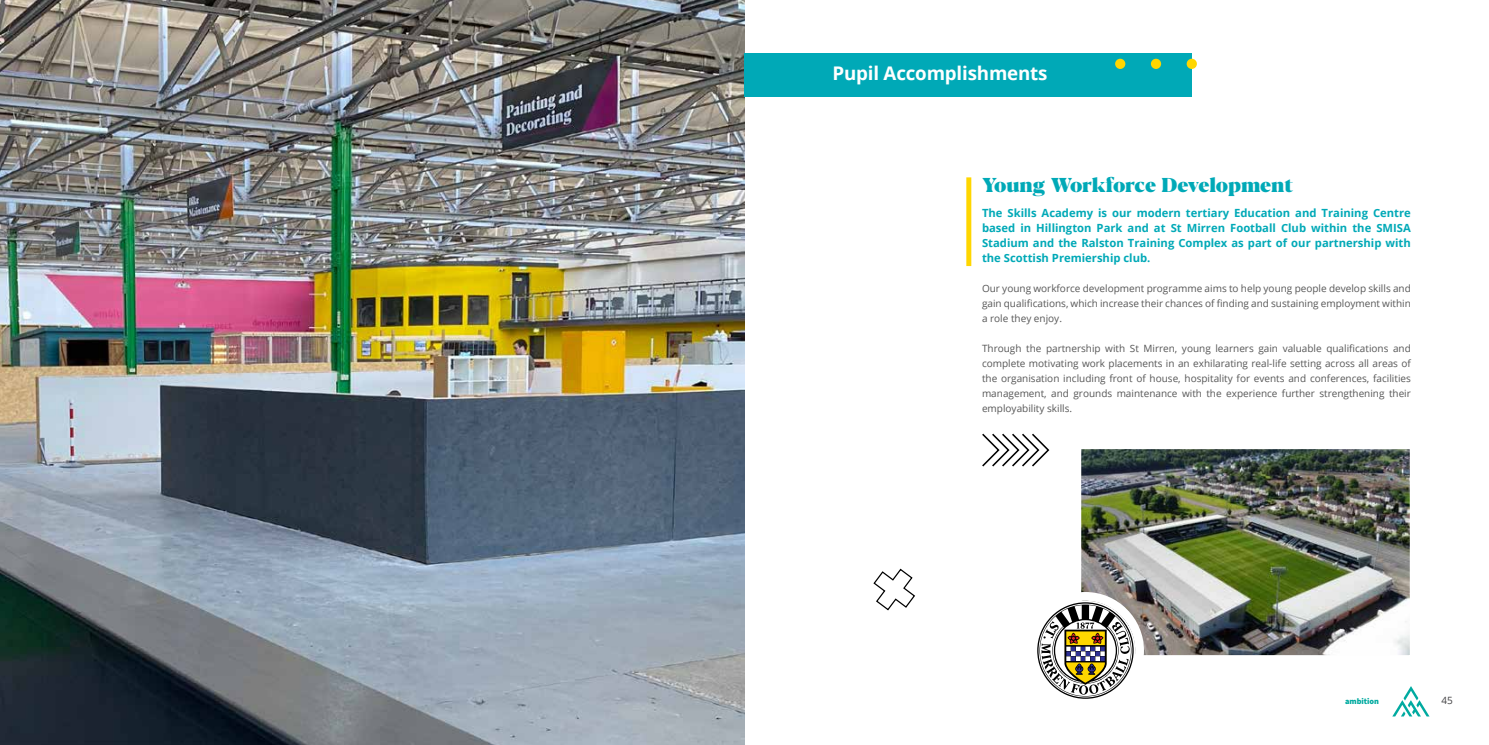
<style>
.page{position:relative;width:1489px;height:745px;background:#fff}
.page>*{position:absolute;margin:0;border:0;box-sizing:border-box;transform-origin:0 0}
.t1{font:800 20px "Blacker Display";letter-spacing:-.015em;color:#00a9b7}
.t2{font:700 18.75px "Open Sans";letter-spacing:-.01em;color:#fff}
.t3{font:700 11.25px/15px "Open Sans";color:#00a9b7;text-align:justify}
.t4{font:10px/15px "Open Sans";color:#575757;text-align:justify}
.t5{font:10px "Open Sans";color:#414042}
.t6{font:900 8.25px "Source Sans Pro";color:#00aaa0}
</style>
<div class="page">
<img style="left:0;top:0;width:744px;height:744px">
<div style="left:744px;top:53px;width:447px;height:44px;background:#00a9b7"></div>
<div style="left:1186px;top:59px;width:10px;height:10px;background:#ffd600;border-radius:50%"></div>
<div style="left:1150px;top:59px;width:10px;height:10px;background:#ffd600;border-radius:50%"></div>
<div style="left:1115px;top:59px;width:10px;height:10px;background:#ffd600;border-radius:50%"></div>
<div style="left:966px;top:177px;width:5px;height:89px;background:#ffd600"></div>
<svg style="left:982px;top:433px;width:68px;height:34px"></svg>
<svg style="left:1392px;top:686px;width:37px;height:30px"></svg>
<img style="left:1081px;top:449px;width:329px;height:207px">
<svg style="left:1037px;top:602px;width:96px;height:96px"></svg>
<div style="left:1026px;top:591px;width:117px;height:117px;border:9px solid #fff;border-radius:50%"></div>
<svg style="left:873px;top:568px;width:42px;height:43px"></svg>
<h2 class="t2" style="left:832px;top:60px;width:216px">Pupil Accomplishments</h2>
<h1 class="t1" style="left:981px;top:172px;width:313px">Young Workforce Development</h1>
<p class="t3" style="left:981px;top:205px;width:430px">The Skills Academy is our modern tertiary Education and Training Centre based in Hillington Park and at St Mirren Football Club within the SMISA Stadium and the Ralston Training Complex as part of our partnership with the Scottish Premiership club.</p>
<p class="t4" style="left:981px;top:280px;width:430px">Our young workforce development programme aims to help young people develop skills and gain qualifications, which increase their chances of finding and sustaining employment within a role they enjoy.</p>
<p class="t4" style="left:981px;top:340px;width:430px">Through the partnership with St Mirren, young learners gain valuable qualifications and complete motivating work placements in an exhilarating real-life setting across all areas of the organisation including front of house, hospitality for events and conferences, facilities management, and grounds maintenance with the experience further strengthening their employability skills.</p>
<p class="t6" style="left:1344px;top:695px;width:36px">ambition</p>
<p class="t5" style="left:1441px;top:693px;width:13px">45</p>
</div>
